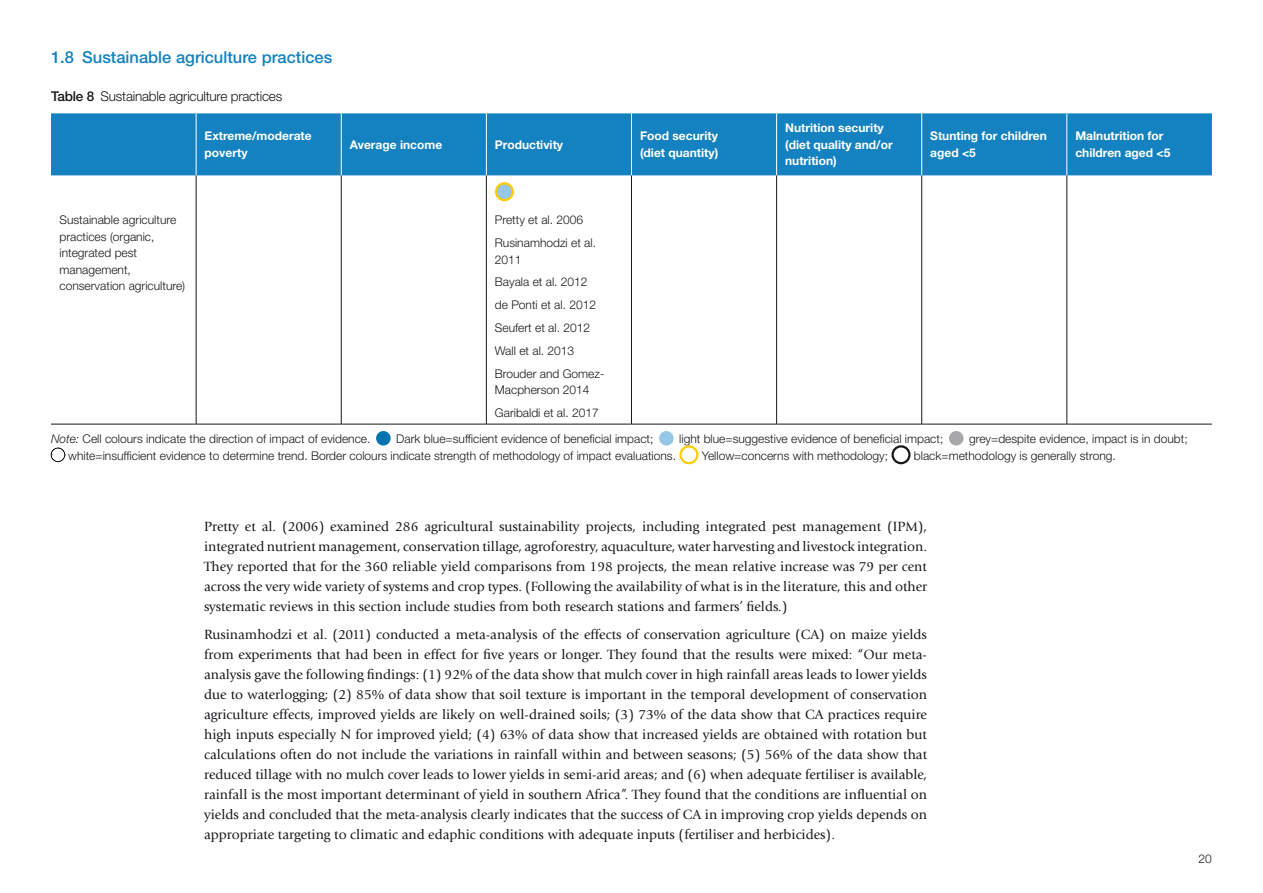
<style>
.page{position:relative;width:1263px;height:893px;background:#fff}
.page>*{position:absolute;margin:0;border:0;box-sizing:border-box;transform-origin:0 0}
.t1{font:500 16.5px "Helvetica Neue LT Std";color:#1482c0}
.t2{font:13.95px/20px "Giovanni Std";color:#1a171c;text-align:justify}
.t3{font:300 13.5px "Helvetica Neue LT Std";letter-spacing:-.015em;color:#1a171c}
.t4{font:300 12px/23px "Helvetica Neue LT Std";color:#1a171c}
.t5{font:700 12px/16.5px "Helvetica Neue LT Std";color:#fff}
.s1{font-weight:500}
.s2{font-style:italic}
</style>
<div class="page">
<div style="left:51px;top:113px;width:1161px;height:62px;background:#1482c0"></div>
<hr style="left:196px;top:113px;width:1px;height:62px;background:#fff">
<hr style="left:341px;top:113px;width:1px;height:62px;background:#fff">
<hr style="left:486px;top:113px;width:1px;height:62px;background:#fff">
<hr style="left:631px;top:113px;width:1px;height:62px;background:#fff">
<hr style="left:776px;top:113px;width:1px;height:62px;background:#fff">
<hr style="left:921px;top:113px;width:1px;height:62px;background:#fff">
<hr style="left:1066px;top:113px;width:1px;height:62px;background:#fff">
<hr style="left:196px;top:175px;width:1px;height:249px;background:#1a171c">
<hr style="left:341px;top:175px;width:1px;height:249px;background:#1a171c">
<hr style="left:486px;top:175px;width:1px;height:249px;background:#1a171c">
<hr style="left:631px;top:175px;width:1px;height:249px;background:#1a171c">
<hr style="left:776px;top:175px;width:1px;height:249px;background:#1a171c">
<hr style="left:921px;top:175px;width:1px;height:249px;background:#1a171c">
<hr style="left:1066px;top:175px;width:1px;height:249px;background:#1a171c">
<hr style="left:51px;top:424px;width:145px;height:1px;background:#1a171c">
<hr style="left:196px;top:424px;width:145px;height:1px;background:#1a171c">
<hr style="left:341px;top:424px;width:145px;height:1px;background:#1a171c">
<hr style="left:486px;top:424px;width:145px;height:1px;background:#1a171c">
<hr style="left:631px;top:424px;width:146px;height:1px;background:#1a171c">
<hr style="left:777px;top:424px;width:145px;height:1px;background:#1a171c">
<hr style="left:922px;top:424px;width:145px;height:1px;background:#1a171c">
<hr style="left:1067px;top:424px;width:145px;height:1px;background:#1a171c">
<div style="left:60px;top:182px;width:19px;height:19px;border:2px solid #fff;border-radius:50%"></div>
<svg style="left:496px;top:183px;width:17px;height:17px"></svg>
<div style="left:495px;top:182px;width:19px;height:19px;border:2px solid #fecc00;border-radius:50%"></div>
<svg style="left:375px;top:430px;width:17px;height:17px"></svg>
<div style="left:374px;top:429px;width:19px;height:19px;border:2px solid #fff;border-radius:50%"></div>
<svg style="left:658px;top:430px;width:17px;height:17px"></svg>
<div style="left:657px;top:429px;width:19px;height:19px;border:2px solid #fff;border-radius:50%"></div>
<div style="left:948px;top:430px;width:17px;height:17px;background:#a7a8aa;border-radius:50%"></div>
<div style="left:947px;top:429px;width:19px;height:19px;border:2px solid #fff;border-radius:50%"></div>
<svg style="left:51px;top:448px;width:15px;height:14px"></svg>
<div style="left:679px;top:445px;width:19px;height:19px;border:2px solid #fecc00;border-radius:50%"></div>
<div style="left:891px;top:445px;width:19px;height:19px;border:2px solid #1a171c;border-radius:50%"></div>
<p class="t1" style="left:51px;top:47px;width:283px">1.8 Sustainable agriculture practices</p>
<p class="t3" style="left:51px;top:88px;width:233px"><span class="s1">Table 8</span> Sustainable agriculture practices</p>
<p class="t5" style="left:205px;top:128px;width:109px">Extreme/moderate poverty</p>
<p class="t5" style="left:350px;top:136px;width:94px">Average income</p>
<p class="t5" style="left:495px;top:136px;width:70px">Productivity</p>
<p class="t5" style="left:640px;top:128px;width:80px">Food security (diet quantity)</p>
<p class="t5" style="left:785px;top:119px;width:109px">Nutrition security (diet quality and/or nutrition)</p>
<p class="t5" style="left:930px;top:128px;width:118px">Stunting for children aged &lt;5</p>
<p class="t5" style="left:1075px;top:128px;width:96px">Malnutrition for children aged &lt;5</p>
<p class="t4" style="left:60px;top:211px;width:127px;line-height:16.5px">Sustainable agriculture practices (organic, integrated pest management, conservation agriculture)</p>
<p class="t4" style="left:495px;top:208px;width:103px">Pretty et al. 2006<br>Rusinamhodzi et al.</p>
<p class="t4" style="left:495px;top:248px;width:111px">2011<br>Bayala et al. 2012<br>de Ponti et al. 2012<br>Seufert et al. 2012<br>Wall et al. 2013<br>Brouder and Gomez-</p>
<p class="t4" style="left:495px;top:378px;width:105px">Macpherson 2014<br>Garibaldi et al. 2017</p>
<p class="t4" style="left:51px;top:427px;width:321px"><span class="s2">Note:</span> Cell colours indicate the direction of impact of evidence.</p>
<p class="t4" style="left:396px;top:427px;width:259px">Dark blue=sufficient evidence of beneficial impact;</p>
<p class="t4" style="left:679px;top:427px;width:266px">light blue=suggestive evidence of beneficial impact;</p>
<p class="t4" style="left:969px;top:427px;width:220px">grey=despite evidence, impact is in doubt;</p>
<p class="t4" style="left:68px;top:444px;width:609px">white=insufficient evidence to determine trend. Border colours indicate strength of methodology of impact evaluations.</p>
<p class="t4" style="left:702px;top:444px;width:188px">Yellow=concerns with methodology;</p>
<p class="t4" style="left:914px;top:444px;width:203px">black=methodology is generally strong.</p>
<p class="t2" style="left:204px;top:517px;width:724px">Pretty et al. (2006) examined 286 agricultural sustainability projects, including integrated pest management (IPM), integrated nutrient management, conservation tillage, agroforestry, aquaculture, water harvesting and livestock integration.<br>They reported that for the 360 reliable yield comparisons from 198 projects, the mean relative increase was 79 per cent across the very wide variety of systems and crop types. (Following the availability of what is in the literature, this and other systematic reviews in this section include studies from both research stations and farmers’ fields.)</p>
<p class="t2" style="left:204px;top:625px;width:724px">Rusinamhodzi et al. (2011) conducted a meta-analysis of the effects of conservation agriculture (CA) on maize yields from experiments that had been in effect for five years or longer. They found that the results were mixed: “Our meta&shy;analysis gave the following findings: (1) 92% of the data show that mulch cover in high rainfall areas leads to lower yields due to waterlogging; (2) 85% of data show that soil texture is important in the temporal development of conservation agriculture effects, improved yields are likely on well-drained soils; (3) 73% of the data show that CA practices require high inputs especially N for improved yield; (4) 63% of data show that increased yields are obtained with rotation but calculations often do not include the variations in rainfall within and between seasons; (5) 56% of the data show that reduced tillage with no mulch cover leads to lower yields in semi-arid areas; and (6) when adequate fertiliser is available, rainfall is the most important determinant of yield in southern Africa”. They found that the conditions are influential on yields and concluded that the meta-analysis clearly indicates that the success of CA in improving crop yields depends on appropriate targeting to climatic and edaphic conditions with adequate inputs (fertiliser and herbicides).</p>
<p class="t4" style="left:1198px;top:847px;width:15px">20</p>
</div>
